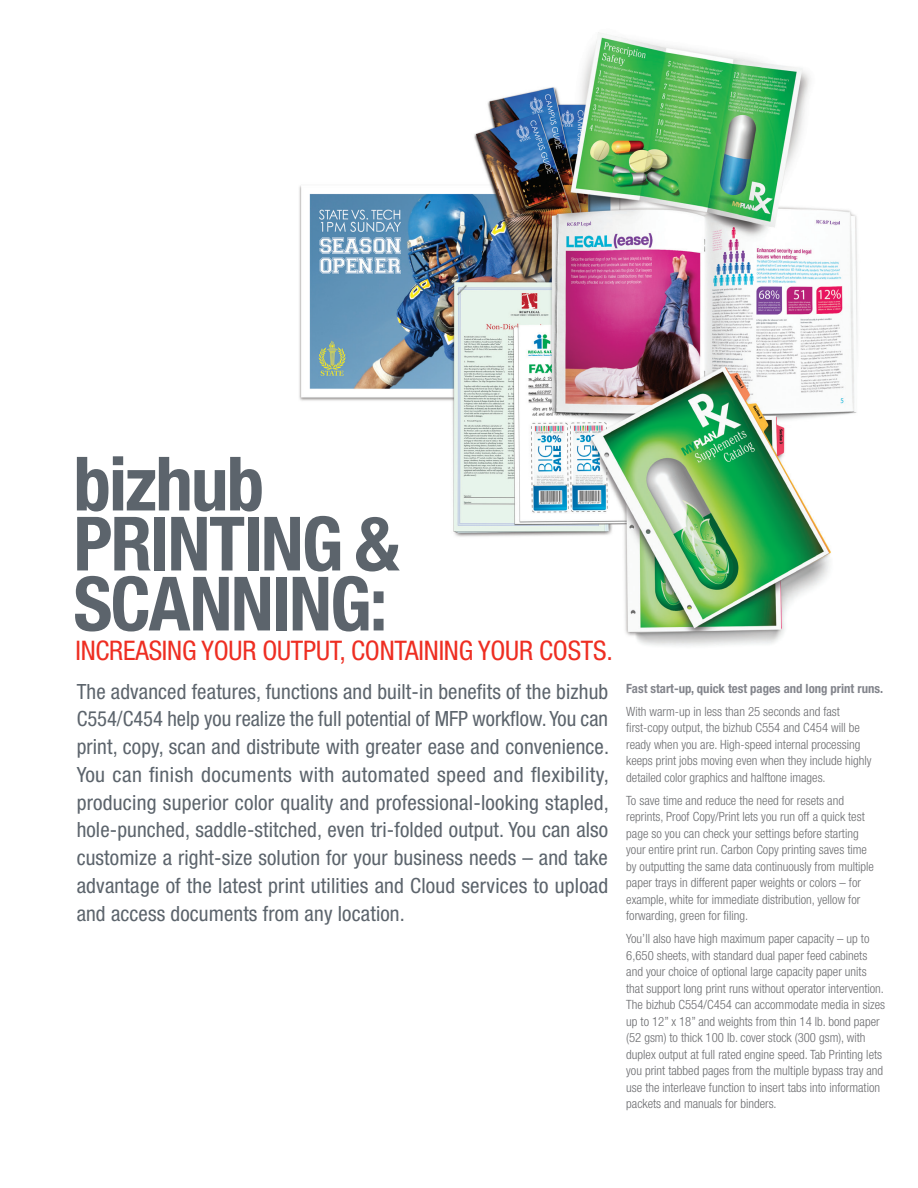
<style>
.page{position:relative;width:918px;height:1188px;background:#fff}
.page>*{position:absolute;margin:0;border:0;box-sizing:border-box;transform-origin:0 0}
.t1{font:700 condensed 75px/60px "Helvetica Neue LT Std";letter-spacing:-.025em;color:#5c646c}
.t2{font:condensed 27px "Helvetica Neue LT Std";letter-spacing:-.01em;color:#ee2e22}
.t3{font:condensed 21px/27.8px "Helvetica Neue LT Std";letter-spacing:.005em;color:#5c646c}
.t4{font:300 condensed 12.75px/16.5px "Helvetica Neue LT Std";color:#6c6d70}
.t5{font:700 condensed 12.75px "Helvetica Neue LT Std";color:#83858c}
</style>
<div class="page">
<img style="left:299px;top:32px;width:559px;height:614px">
<h1 class="t1" style="left:73px;top:453px;width:192px">bizhub printin</h1>
<h1 class="t1" style="left:302px;top:513px;width:99px">g &amp;</h1>
<h1 class="t1" style="left:73px;top:573px;width:38px">scannin</h1>
<h1 class="t1" style="left:330px;top:573px;width:59px">g:</h1>
<h2 class="t2" style="left:75px;top:635px;width:539px">increasing your output, containing your costs.</h2>
<h3 class="t3" style="left:77px;top:677px;width:533px">The advanced features, functions and built-in benefits of the bizhub<br>C554/C454 help you realize the full potential of MFP</h3>
<p class="t3" style="left:77px;top:705px;width:534px;text-align:justify;text-indent:396px">workflow. You can print, copy, scan and distribute with greater ease and convenience.<br>You can finish documents with automated speed and flexibility, producing superior color quality and professional-looking stapled, hole-punched, saddle-stitched, even tri-folded output. You can also customize a right-size solution for your business needs – and take advantage of the latest print utilities and Cloud services to upload and access documents from any location.</p>
<p class="t5" style="left:626px;top:680px;width:258px">Fast start-up, quick test pages and long print runs.</p>
<p class="t4" style="left:626px;top:703px;width:247px">With warm-up in less than 25 seconds and fast first-copy output, the bizhub C554 and C454 will be ready when you are. High-speed internal processing keeps print jobs moving even when they include highly detailed color graphics and halftone images.</p>
<p class="t4" style="left:626px;top:792px;width:249px">To save time and reduce the need for resets and reprints, Proof Copy/Print lets you run off a quick test page so you can check your settings before starting your entire print run. Carbon Copy printing saves time by outputting the same data continuously from multiple paper trays in different paper weights or colors – for example, white for immediate distribution, yellow for forwarding, green for filing.</p>
<p class="t4" style="left:626px;top:930px;width:260px">You’ll also have high maximum paper capacity – up to 6,650 sheets, with standard dual paper feed cabinets and your choice of optional large capacity paper units that support long print runs without operator intervention.<br>The bizhub C554/C454 can accommodate media in sizes up to 12” x 18” and weights from thin 14 lb. bond paper (52 gsm) to thick 100 lb. cover stock (300 gsm), with duplex output at full rated engine speed. Tab Printing lets you print tabbed pages from the multiple bypass tray and use the interleave function to insert tabs into information packets and manuals for binders.</p>
</div>
